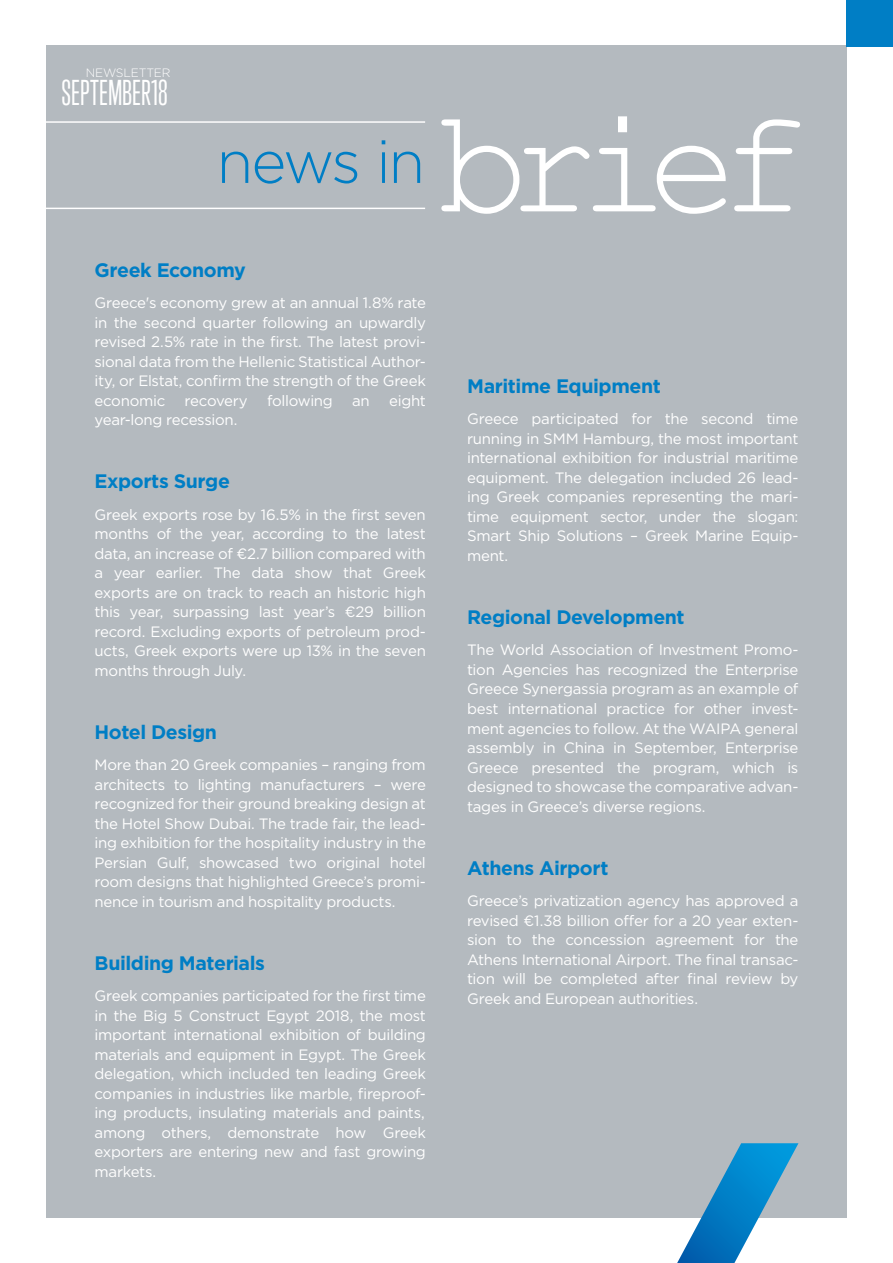
<style>
.page{position:relative;width:893px;height:1263px;background:#fff}
.page>*{position:absolute;margin:0;border:0;box-sizing:border-box;transform-origin:0 0}
.t1{font:150px "Courier New";letter-spacing:-.13em;color:#fff}
.t2{font:300 60px "Gotham Pro";letter-spacing:-.05em;color:#007ec5}
.t3{font:32.85px "Trump Gothic Pro";color:#fff}
.t4{font:700 19.5px "Gotham Pro";letter-spacing:-.02em;color:#007ec5}
.t5{font:15px/19.5px "Gotham Pro";letter-spacing:-.02em;color:#fff;text-align:justify}
.t6{font:300 12px "Gotham Pro";letter-spacing:-.015em;color:#fff}
</style>
<div class="page">
<div style="left:46px;top:45px;width:801px;height:1173px;background:#b4babf"></div>
<div style="left:847px;top:0;width:46px;height:46px;background:#007ec5"></div>
<hr style="left:0;top:121px;width:425px;height:2px;background:#fff">
<hr style="left:0;top:208px;width:425px;height:1px;background:#fff">
<svg style="left:677px;top:1143px;width:121px;height:120px"></svg>
<p class="t6" style="left:86px;top:66px;width:86px">NEWSLETTER</p>
<h3 class="t3" style="left:62px;top:74px;width:108px">SEPTEMBER18</h3>
<h2 class="t2" style="left:216px;top:129px;width:210px">news in</h2>
<h1 class="t1" style="left:438px;top:72px;width:372px">brief</h1>
<h3 class="t4" style="left:95px;top:258px;width:153px">Greek Economy</h3>
<p class="t5" style="left:95px;top:293px;width:333px">Greece's economy grew at an annual 1.8% rate in the second quarter following an upwardly revised 2.5% rate in the first. The latest provi&shy;sional data from the Hellenic Statistical Author&shy;ity, or Elstat, confirm the strength of the Greek economic</p>
<p class="t5" style="left:185px;top:391px;width:65px">recovery</p>
<p class="t5" style="left:267px;top:391px;width:67px">following</p>
<p class="t5" style="left:352px;top:391px;width:19px">an</p>
<p class="t5" style="left:389px;top:391px;width:38px">eight</p>
<p class="t5" style="left:95px;top:410px;width:144px">year-long recession.</p>
<h3 class="t4" style="left:95px;top:470px;width:137px">Exports Surge</h3>
<p class="t5" style="left:95px;top:505px;width:333px">Greek exports rose by 16.5% in the first seven months of the year, according to the latest data, an increase of €2.7 billion compared with a year earlier. The data show that Greek exports are on track to reach an historic high this year, surpassing last year’s €29 billion record. Excluding exports of petroleum prod&shy;ucts, Greek exports were up 13% in the seven months through July.</p>
<h3 class="t4" style="left:95px;top:720px;width:124px">Hotel Design</h3>
<p class="t5" style="left:95px;top:755px;width:333px">More than 20 Greek companies – ranging from architects to lighting manufacturers – were recognized for their ground breaking design at the Hotel Show Dubai. The trade fair, the lead&shy;ing exhibition for the hospitality industry in the Persian Gulf, showcased two original hotel room designs that highlighted Greece’s promi&shy;nence in tourism and hospitality products.</p>
<h3 class="t4" style="left:95px;top:951px;width:172px">Building Materials</h3>
<p class="t5" style="left:95px;top:986px;width:333px">Greek companies participated for the first time in the Big 5 Construct Egypt 2018, the most important international exhibition of building materials and equipment in Egypt. The Greek delegation, which included ten leading Greek companies in industries like marble, fireproof&shy;ing products, insulating materials and paints, among others, demonstrate how Greek exporters are entering new and fast growing markets.</p>
<h3 class="t4" style="left:467px;top:375px;width:195px">Maritime Equipment</h3>
<p class="t5" style="left:467px;top:409px;width:333px">Greece participated for the second time running in SMM Hamburg, the most important international exhibition for industrial maritime equipment. The delegation included 26 lead&shy;ing Greek companies representing the mari&shy;time equipment sector, under the slogan:<br>Smart Ship Solutions – Greek Marine Equip&shy;ment.</p>
<h3 class="t4" style="left:467px;top:606px;width:219px">Regional Development</h3>
<p class="t5" style="left:467px;top:640px;width:333px">The World Association of Investment Promo&shy;tion Agencies has recognized the Enterprise Greece Synergassia program as an example of best international practice for other invest&shy;ment agencies to follow. At the WAIPA general assembly in China in September, Enterprise Greece presented the program, which is designed to showcase the comparative advan&shy;tages in Greece’s diverse regions.</p>
<h3 class="t4" style="left:467px;top:856px;width:143px">Athens Airport</h3>
<p class="t5" style="left:467px;top:891px;width:333px">Greece’s privatization agency has approved a revised €1.38 billion offer for a 20 year exten&shy;sion to the concession agreement for the Athens International Airport. The final transac&shy;tion will be completed after final review by Greek and European authorities.</p>
</div>
